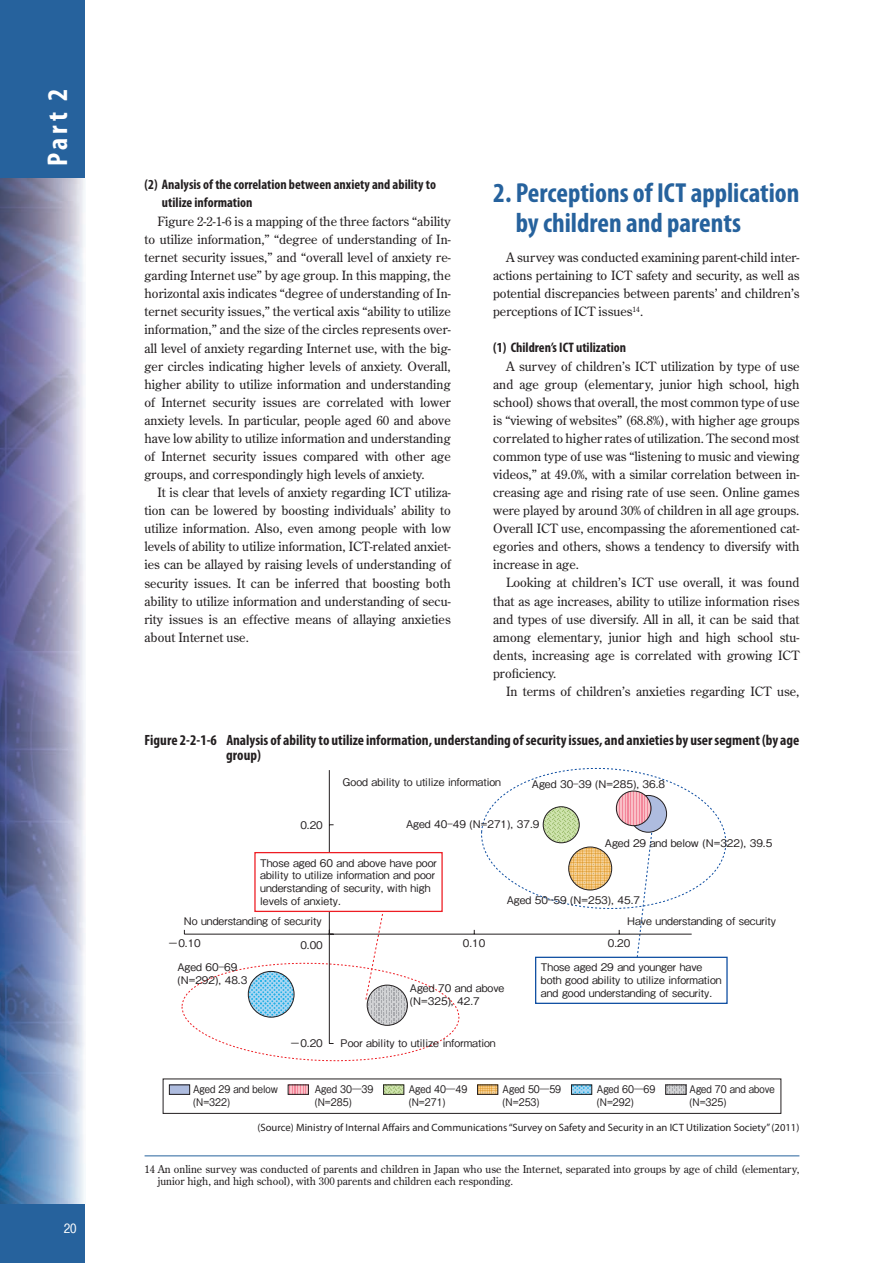
<style>
.page{position:relative;width:893px;height:1263px;background:#fff}
.page>*{position:absolute;margin:0;border:0;box-sizing:border-box;transform-origin:0 0}
.t1{font:700 condensed 28.65px "Myriad Pro";color:#fff}
.t2{font:700 condensed 27.6px/29.7px "Myriad Pro";color:#26629d}
.t3{font:700 condensed 14.85px/14.9px "Myriad Pro";color:#231f20}
.t4{font:700 condensed 13.8px/18.1px "Myriad Pro";color:#231f20}
.t5{font:12.75px/18.1px "Century Old Style Std";color:#231f20;text-align:justify}
.t6{font:12.75px "Gothic BBB Pr 5 Medium 90 msp RKSJ H";color:#fff}
.t7{font:10.65px/12.8px "Century Old Style Std";color:#231f20}
.t8{font:10.65px "Myriad Pro";color:#231f20}
.t9{font:10.5px/12.6px "Gothic BBB Pro Medium 90 msp RKSJ H";color:#231f20}
.t10{font:10.5px/12.6px "Gothic BBB Pro Medium 90 msp RKSJ H";color:#231f20;scale:.9 1}
</style>
<div class="page">
<div style="left:0;top:0;width:85px;height:179px;background:#26629d"></div>
<div style="left:0;top:1203px;width:85px;height:60px;background:#26629d"></div>
<img style="left:0;top:179px;width:85px;height:1024px">
<hr style="left:145px;top:1155px;width:654px;height:1px;background:#26629d">
<hr style="left:184px;top:934px;width:508px;height:1px;background:#231f20">
<svg style="left:474px;top:767px;width:254px;height:190px"></svg>
<hr style="left:329px;top:770px;width:1px;height:273px;background:#231f20">
<svg style="left:181px;top:912px;width:279px;height:150px"></svg>
<div style="left:535px;top:957px;width:193px;height:47px;border:1px solid #0d4da1"></div>
<div style="left:254px;top:852px;width:189px;height:60px;border:1px solid #ee1d23"></div>
<div style="left:163px;top:1078px;width:618px;height:36px;border:1px solid #231f20"></div>
<div style="left:169px;top:1085px;width:21px;height:9px;background:#aebcdf"></div>
<div style="left:169px;top:1085px;width:21px;height:9px;border:1px solid #231f20"></div>
<svg style="left:667px;top:1087px;width:17px;height:5px"></svg>
<svg style="left:290px;top:1087px;width:17px;height:5px"></svg>
<svg style="left:385px;top:1087px;width:17px;height:5px"></svg>
<svg style="left:479px;top:1087px;width:17px;height:5px"></svg>
<svg style="left:573px;top:1087px;width:17px;height:5px"></svg>
<div style="left:571px;top:1085px;width:21px;height:9px;border:1px solid #231f20"></div>
<p class="t1" style="left:40px;top:166px;width:79px;rotate:-90deg">Part 2</p>
<p class="t6" style="left:64px;top:1223px;width:14px">20</p>
<p class="t4" style="left:162px;top:175px;width:276px;text-indent:-17px">(2) Analysis of the correlation between anxiety and ability to utilize information</p>
<p class="t5" style="left:157px;top:213px;width:295px">Figure 2-2-1-6 is a mapping of the three factors “ability</p>
<p class="t5" style="left:145px;top:231px;width:308px">to utilize information,” “degree of understanding of In-</p>
<p class="t5" style="left:145px;top:249px;width:308px">ternet security issues,” and “overall level of anxiety re-</p>
<p class="t5" style="left:145px;top:267px;width:308px">garding Internet use” by age group. In this mapping, the</p>
<p class="t5" style="left:145px;top:285px;width:308px">horizontal axis indicates “degree of understanding of In-</p>
<p class="t5" style="left:145px;top:303px;width:308px">ternet security issues,” the vertical axis “ability to utilize</p>
<p class="t5" style="left:145px;top:322px;width:308px">information,” and the size of the circles represents over-</p>
<p class="t5" style="left:145px;top:340px;width:308px">all level of anxiety regarding Internet use, with the big-</p>
<p class="t5" style="left:145px;top:358px;width:308px">ger circles indicating higher levels of anxiety. Overall,</p>
<p class="t5" style="left:145px;top:376px;width:308px">higher ability to utilize information and understanding</p>
<p class="t5" style="left:145px;top:394px;width:308px">of Internet security issues are correlated with lower</p>
<p class="t5" style="left:145px;top:412px;width:308px">anxiety levels. In particular, people aged 60 and above</p>
<p class="t5" style="left:145px;top:430px;width:308px">have low ability to utilize information and understanding</p>
<p class="t5" style="left:145px;top:448px;width:308px">of Internet security issues compared with other age</p>
<p class="t5" style="left:145px;top:466px;width:281px">groups, and correspondingly high levels of anxiety.</p>
<p class="t5" style="left:157px;top:484px;width:295px">It is clear that levels of anxiety regarding ICT utiliza-</p>
<p class="t5" style="left:145px;top:502px;width:308px">tion can be lowered by boosting individuals’ ability to</p>
<p class="t5" style="left:145px;top:520px;width:308px">utilize information. Also, even among people with low</p>
<p class="t5" style="left:145px;top:538px;width:308px">levels of ability to utilize information, ICT-related anxiet-</p>
<p class="t5" style="left:145px;top:556px;width:308px">ies can be allayed by raising levels of understanding of</p>
<p class="t5" style="left:145px;top:575px;width:308px">security issues. It can be inferred that boosting both</p>
<p class="t5" style="left:145px;top:593px;width:308px">ability to utilize information and understanding of secu-</p>
<p class="t5" style="left:145px;top:611px;width:308px">rity issues is an effective means of allaying anxieties</p>
<p class="t5" style="left:145px;top:629px;width:106px">about Internet use.</p>
<p class="t2" style="left:516px;top:177px;width:285px;text-indent:-23px">2. Perceptions of ICT application by children and parents</p>
<p class="t5" style="left:493px;top:249px;width:308px;text-indent:13px">A survey was conducted examining parent-child inter&shy;actions pertaining to ICT safety and security, as well as potential discrepancies between parents’ and children’s perceptions of ICT issues<sup>14</sup>.</p>
<p class="t4" style="left:493px;top:338px;width:134px">(1) Children’s ICT utilization</p>
<p class="t5" style="left:506px;top:358px;width:295px">A survey of children’s ICT utilization by type of use</p>
<p class="t5" style="left:493px;top:376px;width:308px">and age group (elementary, junior high school, high</p>
<p class="t5" style="left:493px;top:394px;width:308px">school) shows that overall, the most common type of use</p>
<p class="t5" style="left:493px;top:412px;width:308px">is “viewing of websites” (68.8%), with higher age groups</p>
<p class="t5" style="left:493px;top:430px;width:308px">correlated to higher rates of utilization. The second most</p>
<p class="t5" style="left:493px;top:448px;width:308px">common type of use was “listening to music and viewing</p>
<p class="t5" style="left:493px;top:466px;width:308px">videos,” at 49.0%, with a similar correlation between in-</p>
<p class="t5" style="left:493px;top:484px;width:308px">creasing age and rising rate of use seen. Online games</p>
<p class="t5" style="left:493px;top:502px;width:308px">were played by around 30% of children in all age groups.</p>
<p class="t5" style="left:493px;top:520px;width:308px">Overall ICT use, encompassing the aforementioned cat-</p>
<p class="t5" style="left:493px;top:538px;width:308px">egories and others, shows a tendency to diversify with</p>
<p class="t5" style="left:493px;top:556px;width:87px">increase in age.</p>
<p class="t5" style="left:506px;top:575px;width:295px">Looking at children’s ICT use overall, it was found</p>
<p class="t5" style="left:493px;top:593px;width:308px">that as age increases, ability to utilize information rises</p>
<p class="t5" style="left:493px;top:611px;width:308px">and types of use diversify. All in all, it can be said that</p>
<p class="t5" style="left:493px;top:629px;width:308px">among elementary, junior high and high school stu-</p>
<p class="t5" style="left:493px;top:647px;width:308px">dents, increasing age is correlated with growing ICT</p>
<p class="t5" style="left:493px;top:665px;width:65px">proficiency.</p>
<p class="t5" style="left:506px;top:683px;width:295px">In terms of children’s anxieties regarding ICT use,</p>
<p class="t3" style="left:226px;top:732px;width:575px;text-indent:-82px">Figure 2-2-1-6 Analysis of ability to utilize information, understanding of security issues, and anxieties by user segment (by age group)</p>
<p class="t9" style="left:343px;top:777px;width:160px">Good ability to utilize information</p>
<p class="t9" style="left:532px;top:779px;width:135px">Aged 30―39 (N=285), 36.8</p>
<p class="t9" style="left:406px;top:819px;width:135px">Aged 40―49 (N=271), 37.9</p>
<p class="t9" style="left:260px;top:858px;width:178px">Those aged 60 and above have poor ability to utilize information and poor understanding of security, with high levels of anxiety.</p>
<p class="t9" style="left:300px;top:820px;width:24px">0.20</p>
<p class="t9" style="left:605px;top:838px;width:169px">Aged 29 and below (N=322), 39.5</p>
<p class="t9" style="left:307px;top:874px;width:17px">0.1</p>
<p class="t9" style="left:507px;top:895px;width:135px">Aged 50―59 (N=253), 45.7</p>
<p class="t9" style="left:184px;top:916px;width:139px">No understanding of security</p>
<p class="t9" style="left:627px;top:916px;width:151px">Have understanding of security</p>
<p class="t9" style="left:168px;top:938px;width:35px">－0.10</p>
<p class="t9" style="left:463px;top:938px;width:24px">0.10</p>
<p class="t9" style="left:608px;top:938px;width:24px">0.20</p>
<p class="t9" style="left:300px;top:940px;width:24px">0.00</p>
<p class="t9" style="left:177px;top:962px;width:71px">Aged 60―69 (N=292), 48.3</p>
<p class="t9" style="left:290px;top:1038px;width:35px">－0.20</p>
<p class="t9" style="left:410px;top:983px;width:96px">Aged 70 and above (N=325), 42.7</p>
<p class="t9" style="left:341px;top:1038px;width:157px">Poor ability to utilize information</p>
<p class="t9" style="left:541px;top:962px;width:182px">Those aged 29 and younger have both good ability to utilize information and good understanding of security.</p>
<p class="t10" style="left:193px;top:1084px;width:96px">Aged 29 and below (N=322)</p>
<p class="t10" style="left:689px;top:1084px;width:96px">Aged 70 and above (N=325)</p>
<p class="t10" style="left:315px;top:1084px;width:67px">Aged 30―39 (N=285)</p>
<p class="t10" style="left:409px;top:1084px;width:67px">Aged 40―49 (N=271)</p>
<p class="t10" style="left:503px;top:1084px;width:67px">Aged 50―59 (N=253)</p>
<p class="t10" style="left:597px;top:1084px;width:67px">Aged 60―69 (N=292)</p>
<p class="t8" style="left:257px;top:1123px;width:543px">(Source) Ministry of Internal Affairs and Communications “Survey on Safety and Security in an ICT Utilization Society” (2011)</p>
<p class="t7" style="left:158px;top:1163px;width:643px;text-indent:-13px">14 An online survey was conducted of parents and children in Japan who use the Internet, separated into groups by age of child (elementary, junior high, and high school), with 300 parents and children each responding.</p>
</div>
